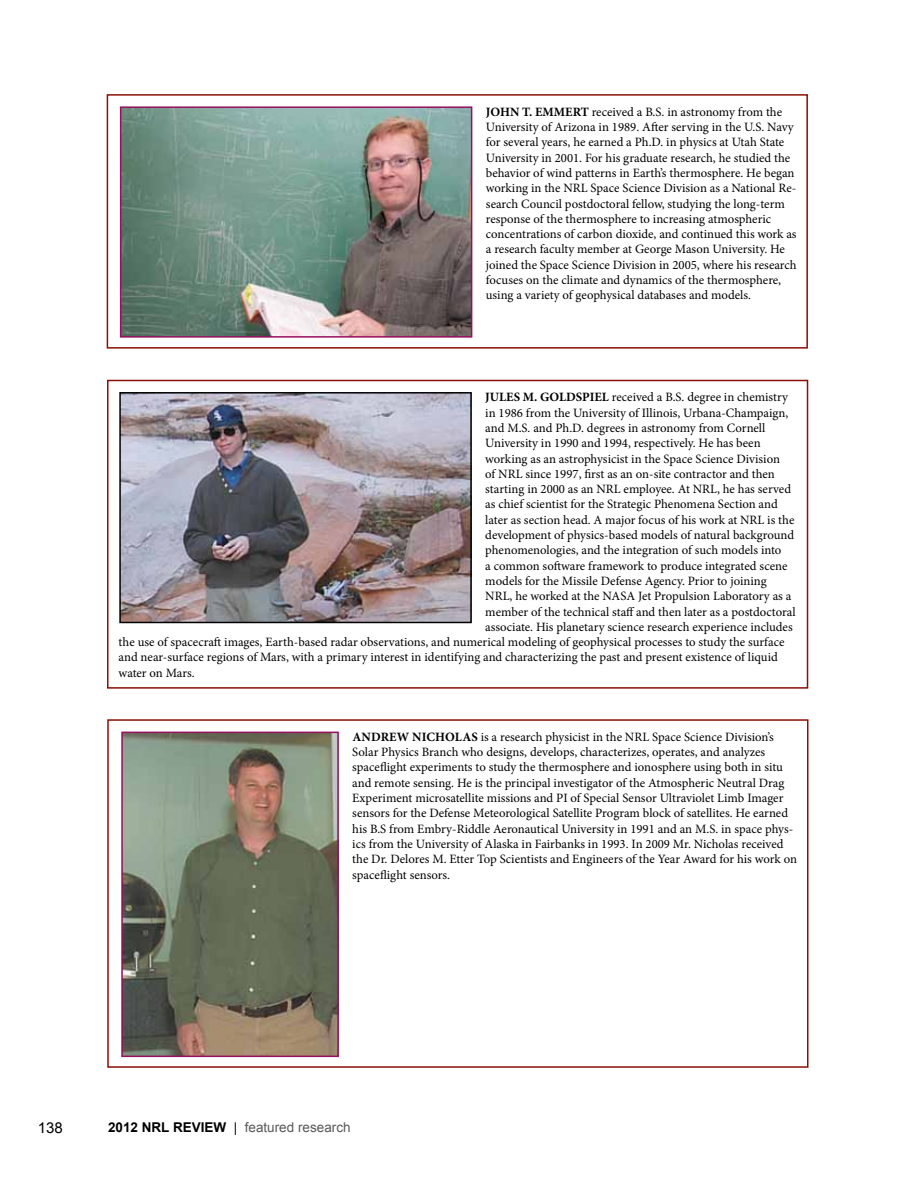
<style>
.page{position:relative;width:918px;height:1188px;background:#fff}
.page>*{position:absolute;margin:0;border:0;box-sizing:border-box;transform-origin:0 0}
.t1{font:15px "Arial";color:#000}
.t2{font:13.5px "Arial";color:#58595b}
.t3{font:12.75px/15.3px "Minion Pro";color:#000}
.t4{font:700 12.75px "Minion Pro";letter-spacing:.01em;color:#000}
.s1{font-weight:700}
.s2{font-weight:700;color:#000}
.s3{color:#000}
</style>
<div class="page">
<div style="left:107px;top:94px;width:701px;height:255px;border:2px solid #8b0f04"></div>
<div style="left:107px;top:380px;width:701px;height:309px;border:2px solid #8b0f04"></div>
<img style="left:122px;top:395px;width:347px;height:225px">
<div style="left:119px;top:392px;width:353px;height:231px;border:2px solid #000"></div>
<div style="left:107px;top:719px;width:701px;height:349px;border:2px solid #8b0f04"></div>
<img style="left:123px;top:109px;width:346px;height:226px">
<div style="left:120px;top:106px;width:352px;height:232px;border:2px solid #990e5e"></div>
<img style="left:124px;top:735px;width:212px;height:319px">
<div style="left:121px;top:732px;width:218px;height:325px;border:2px solid #990e5e"></div>
<p class="t3" style="left:486px;top:104px;width:312px"><span class="s1">JOHN T. EMMERT</span> received a B.S. in astronomy from the University of Arizona in 1989. After serving in the U.S. Navy for several years, he earned a Ph.D. in physics at Utah State University in 2001. For his graduate research, he studied the behavior of wind patterns in Earth’s thermosphere. He began working in the NRL Space Science Division as a National Re&shy;search Council postdoctoral fellow, studying the long-term response of the thermosphere to increasing atmospheric concentrations of carbon dioxide, and continued this work as a research faculty member at George Mason University. He joined the Space Science Division in 2005, where his research focuses on the climate and dynamics of the thermosphere, using a variety of geophysical databases and models.</p>
<p class="t3" style="left:485px;top:390px;width:304px"><span class="s1">JULES M. GOLDSPIEL</span> received a B.S. degree in chemistry</p>
<p class="t3" style="left:485px;top:405px;width:305px">in 1986 from the University of Illinois, Urbana-Champaign,</p>
<p class="t3" style="left:485px;top:420px;width:282px">and M.S. and Ph.D. degrees in astronomy from Cornell</p>
<p class="t3" style="left:485px;top:436px;width:277px">University in 1990 and 1994, respectively. He has been</p>
<p class="t3" style="left:485px;top:451px;width:296px">working as an astrophysicist in the Space Science Division</p>
<p class="t3" style="left:485px;top:466px;width:291px">of NRL since 1997, first as an on-site contractor and then</p>
<p class="t3" style="left:485px;top:481px;width:307px">starting in 2000 as an NRL employee. At NRL, he has served</p>
<p class="t3" style="left:485px;top:497px;width:294px">as chief scientist for the Strategic Phenomena Section and</p>
<p class="t3" style="left:485px;top:512px;width:311px">later as section head. A major focus of his work at NRL is the</p>
<p class="t3" style="left:485px;top:527px;width:310px">development of physics-based models of natural background</p>
<p class="t3" style="left:485px;top:543px;width:298px">phenomenologies, and the integration of such models into</p>
<p class="t3" style="left:485px;top:558px;width:304px">a common software framework to produce integrated scene</p>
<p class="t3" style="left:485px;top:573px;width:283px">models for the Missile Defense Agency. Prior to joining</p>
<p class="t3" style="left:485px;top:589px;width:308px">NRL, he worked at the NASA Jet Propulsion Laboratory as a</p>
<p class="t3" style="left:485px;top:604px;width:312px">member of the technical staff and then later as a postdoctoral</p>
<p class="t3" style="left:485px;top:619px;width:309px">associate. His planetary science research experience includes</p>
<p class="t3" style="left:119px;top:634px;width:667px">the use of spacecraft images, Earth-based radar observations, and numerical modeling of geophysical processes to study the surface</p>
<p class="t3" style="left:119px;top:650px;width:661px">and near-surface regions of Mars, with a primary interest in identifying and characterizing the past and present existence of liquid</p>
<p class="t3" style="left:119px;top:665px;width:78px">water on Mars.</p>
<p class="t3" style="left:352px;top:729px;width:446px;text-indent:103px"><span class="s1">LAS</span> is a research physicist in the NRL Space Science Division’s Solar Physics Branch who designs, develops, characterizes, operates, and analyzes spaceflight experiments to study the thermosphere and ionosphere using both in situ and remote sensing. He is the principal investigator of the Atmospheric Neutral Drag Experiment microsatellite missions and PI of Special Sensor Ultraviolet Limb Imager sensors for the Defense Meteorological Satellite Program block of satellites. He earned his B.S from Embry-Riddle Aeronautical University in 1991 and an M.S. in space phys&shy;ics from the University of Alaska in Fairbanks in 1993. In 2009 Mr. Nicholas received the Dr. Delores M. Etter Top Scientists and Engineers of the Year Award for his work on spaceflight sensors.</p>
<p class="t4" style="left:352px;top:728px;width:85px">ANDREW NICHO</p>
<p class="t1" style="left:38px;top:1118px;width:27px">138</p>
<p class="t2" style="left:108px;top:1119px;width:244px"><span class="s2">2012 NRL REVIEW</span> <span class="s3">|</span> featured research</p>
</div>
